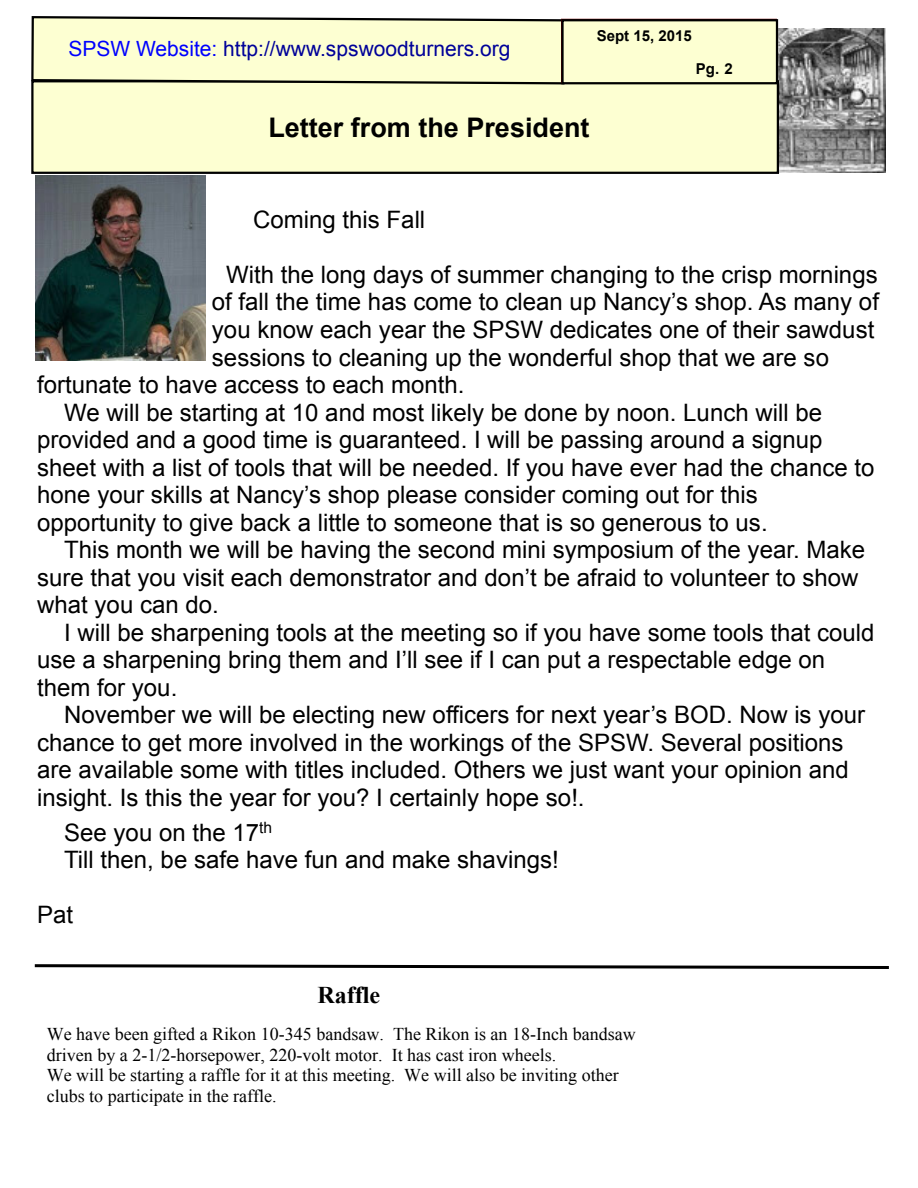
<style>
.page{position:relative;width:918px;height:1188px;background:#fff}
.page>*{position:absolute;margin:0;border:0;box-sizing:border-box;transform-origin:0 0}
.t1{font:700 27px "Arial";color:#000}
.t2{font:24px/27.5px "Arial";color:#000}
.t3{font:700 24px "Times New Roman";color:#000}
.t4{font:21px "Arial";color:#009}
.t5{font:18px/20.7px "Times New Roman";color:#000}
.t6{font:700 15px "Arial";color:#000}
.s1{color:#00f}
</style>
<div class="page">
<img style="left:778px;top:29px;width:108px;height:144px">
<div style="left:31px;top:80px;width:748px;height:94px;background:#fdffd2;border:2px solid #000"></div>
<svg style="left:31px;top:16px;width:535px;height:70px;background:#eaecc3"></svg>
<div style="left:561px;top:19px;width:217px;height:65px;background:#fdffd2;border:2px solid #000"></div>
<svg style="left:34px;top:964px;width:855px;height:5px"></svg>
<img style="left:36px;top:176px;width:169px;height:185px">
<p class="t4" style="left:68px;top:41px;width:444px"><span class="s1">SPSW Website:</span> http://www.spswoodturners.org</p>
<p class="t6" style="left:597px;top:30px;width:97px">Sept 15, 2015</p>
<p class="t6" style="left:696px;top:63px;width:38px">Pg. 2</p>
<p class="t1" style="left:268px;top:118px;width:323px">Letter from the President</p>
<p class="t2" style="left:253px;top:208px;width:174px">Coming this Fall</p>
<p class="t2" style="left:226px;top:263px;width:653px">With the long days of summer changing to the crisp mornings</p>
<p class="t2" style="left:212px;top:291px;width:669px">of fall the time has come to clean up Nancy’s shop. As many of</p>
<p class="t2" style="left:212px;top:318px;width:664px">you know each year the SPSW dedicates one of their sawdust</p>
<p class="t2" style="left:212px;top:346px;width:619px">sessions to cleaning up the wonderful shop that we are so</p>
<p class="t2" style="left:37px;top:373px;width:429px">fortunate to have access to each month.</p>
<p class="t2" style="left:64px;top:401px;width:759px">We will be starting at 10 and most likely be done by noon. Lunch will be</p>
<p class="t2" style="left:37px;top:428px;width:787px">provided and a good time is guaranteed. I will be passing around a signup</p>
<p class="t2" style="left:37px;top:456px;width:839px">sheet with a list of tools that will be needed. If you have ever had the chance to</p>
<p class="t2" style="left:37px;top:483px;width:722px">hone your skills at Nancy’s shop please consider coming out for this</p>
<p class="t2" style="left:37px;top:511px;width:732px">opportunity to give back a little to someone that is so generous to us.</p>
<p class="t2" style="left:64px;top:538px;width:802px">This month we will be having the second mini symposium of the year. Make</p>
<p class="t2" style="left:37px;top:566px;width:823px">sure that you visit each demonstrator and don’t be afraid to volunteer to show</p>
<p class="t2" style="left:37px;top:593px;width:183px">what you can do.</p>
<p class="t2" style="left:64px;top:621px;width:812px">I will be sharpening tools at the meeting so if you have some tools that could</p>
<p class="t2" style="left:37px;top:648px;width:790px">use a sharpening bring them and I’ll see if I can put a respectable edge on</p>
<p class="t2" style="left:37px;top:676px;width:142px">them for you.</p>
<p class="t2" style="left:64px;top:703px;width:802px">November we will be electing new officers for next year’s BOD. Now is your</p>
<p class="t2" style="left:37px;top:731px;width:808px">chance to get more involved in the workings of the SPSW. Several positions</p>
<p class="t2" style="left:37px;top:758px;width:813px">are available some with titles included. Others we just want your opinion and</p>
<p class="t2" style="left:37px;top:786px;width:549px">insight. Is this the year for you? I certainly hope so!.</p>
<p class="t2" style="left:64px;top:821px;width:496px">See you on the 17<sup>th<br></sup>Till then, be safe have fun and make shavings!</p>
<p class="t2" style="left:37px;top:903px;width:38px">Pat</p>
<p class="t3" style="left:317px;top:987px;width:64px">Raffle</p>
<p class="t5" style="left:47px;top:1025px;width:590px">We have been gifted a Rikon 10-345 bandsaw. The Rikon is an 18-Inch bandsaw driven by a 2-1/2-horsepower, 220-volt motor. It has cast iron wheels.<br>We will be starting a raffle for it at this meeting. We will also be inviting other clubs to participate in the raffle.</p>
</div>
